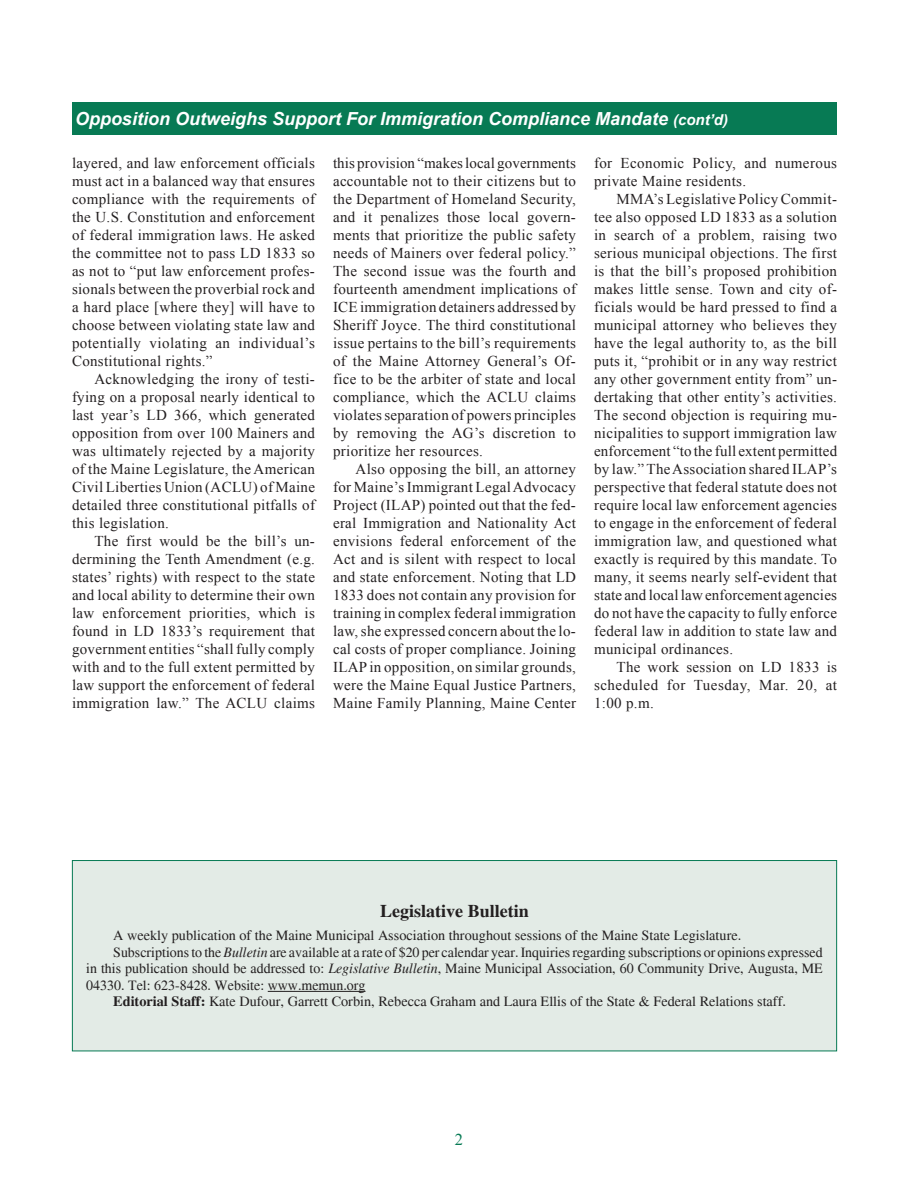
<style>
.page{position:relative;width:918px;height:1188px;background:#fff}
.page>*{position:absolute;margin:0;border:0;box-sizing:border-box;transform-origin:0 0}
.Headline{font:italic 700 18px "Arial";color:#fff}
.t1{font:700 18px "Times";color:#231f20}
.t2{font:16.5px "Times New Roman";color:#077a54}
.Body_text-BULLETIN{font:15px/18px "Times New Roman";letter-spacing:.02em;color:#231f20;text-align:justify}
.t3{font:14.25px/16.5px "Times";color:#231f20;text-align:justify}
.s1{font-size:15px}
.s2{font-style:italic}
.s3{font-weight:700}
</style>
<div class="page">
<div style="left:72px;top:102px;width:765px;height:32px;background:#077a54"></div>
<div style="left:72px;top:861px;width:765px;height:190px;background:#e3ebe6"></div>
<hr style="left:268px;top:991px;width:98px;height:1px;background:#231f20">
<div style="left:72px;top:860px;width:765px;height:191px;border:1px solid #077a54"></div>
<p class="Headline" style="left:75px;top:106px;width:655px">Opposition Outweighs Support For Immigration Compliance Mandate <span class="s1">(cont’d)</span></p>
<p class="Body_text-BULLETIN" style="left:72px;top:154px;width:245px">layered, and law enforcement officials must act in a balanced way that ensures compliance with the requirements of the U.S. Constitution and enforcement of federal immigration laws. He asked the committee not to pass LD 1833 so as not to “put law enforcement profes&shy;sionals between the proverbial rock and a hard place [where they] will have to choose between violating state law and potentially violating an individual’s Constitutional rights.”</p>
<p class="Body_text-BULLETIN" style="left:72px;top:370px;width:245px;text-indent:22px">Acknowledging the irony of testi&shy;fying on a proposal nearly identical to last year’s LD 366, which generated opposition from over 100 Mainers and was ultimately rejected by a majority of the Maine Legislature, the American Civil Liberties Union (ACLU) of Maine detailed three constitutional pitfalls of this legislation.</p>
<p class="Body_text-BULLETIN" style="left:72px;top:532px;width:245px;text-indent:22px">The first would be the bill’s un&shy;dermining the Tenth Amendment (e.g. states’ rights) with respect to the state and local ability to determine their own law enforcement priorities, which is found in LD 1833’s requirement that government entities “shall fully comply with and to the full extent permitted by law support the enforcement of federal immigration law.” The ACLU claims</p>
<p class="Body_text-BULLETIN" style="left:333px;top:154px;width:245px">this provision “makes local governments accountable not to their citizens but to the Department of Homeland Security, and it penalizes those local govern&shy;ments that prioritize the public safety needs of Mainers over federal policy.” The second issue was the fourth and fourteenth amendment implications of ICE immigration detainers addressed by Sheriff Joyce. The third constitutional issue pertains to the bill’s requirements of the Maine Attorney General’s Of&shy;fice to be the arbiter of state and local compliance, which the ACLU claims violates separation of powers principles by removing the AG’s discretion to prioritize her resources.</p>
<p class="Body_text-BULLETIN" style="left:333px;top:460px;width:245px;text-indent:22px">Also opposing the bill, an attorney for Maine’s Immigrant Legal Advocacy Project (ILAP) pointed out that the fed&shy;eral Immigration and Nationality Act envisions federal enforcement of the Act and is silent with respect to local and state enforcement. Noting that LD 1833 does not contain any provision for training in complex federal immigration law, she expressed concern about the lo&shy;cal costs of proper compliance. Joining ILAP in opposition, on similar grounds, were the Maine Equal Justice Partners, Maine Family Planning, Maine Center</p>
<p class="Body_text-BULLETIN" style="left:594px;top:154px;width:245px">for Economic Policy, and numerous private Maine residents.</p>
<p class="Body_text-BULLETIN" style="left:594px;top:190px;width:245px;text-indent:22px">MMA’s Legislative Policy Commit&shy;tee also opposed LD 1833 as a solution in search of a problem, raising two serious municipal objections. The first is that the bill’s proposed prohibition makes little sense. Town and city of&shy;ficials would be hard pressed to find a municipal attorney who believes they have the legal authority to, as the bill puts it, “prohibit or in any way restrict any other government entity from” un&shy;dertaking that other entity’s activities.<br>The second objection is requiring mu&shy;nicipalities to support immigration law enforcement “to the full extent permitted by law.” The Association shared ILAP’s perspective that federal statute does not require local law enforcement agencies to engage in the enforcement of federal immigration law, and questioned what exactly is required by this mandate. To many, it seems nearly self-evident that state and local law enforcement agencies do not have the capacity to fully enforce federal law in addition to state law and municipal ordinances.</p>
<p class="Body_text-BULLETIN" style="left:594px;top:658px;width:245px;text-indent:22px">The work session on LD 1833 is scheduled for Tuesday, Mar. 20, at 1:00 p.m.</p>
<p class="t1" style="left:380px;top:901px;width:150px">Legislative Bulletin</p>
<p class="t3" style="left:113px;top:928px;width:630px">A weekly publication of the Maine Municipal Association throughout sessions of the Maine State Legislature.</p>
<p class="t3" style="left:86px;top:944px;width:738px;text-indent:27px">Subscriptions to the <span class="s2">Bulletin</span> are available at a rate of $20 per calendar year. Inquiries regarding subscriptions or opinions expressed in this publication should be addressed to: <span class="s2">Legislative Bulletin</span>, Maine Municipal Association, 60 Community Drive, Augusta, ME 04330. Tel: 623-8428. Website: www.memun.org</p>
<p class="t3" style="left:113px;top:994px;width:674px"><span class="s3">Editorial Staff:</span> Kate Dufour, Garrett Corbin, Rebecca Graham and Laura Ellis of the State &amp; Federal Relations staff.</p>
<p class="t2" style="left:455px;top:1129px;width:10px">2</p>
</div>
